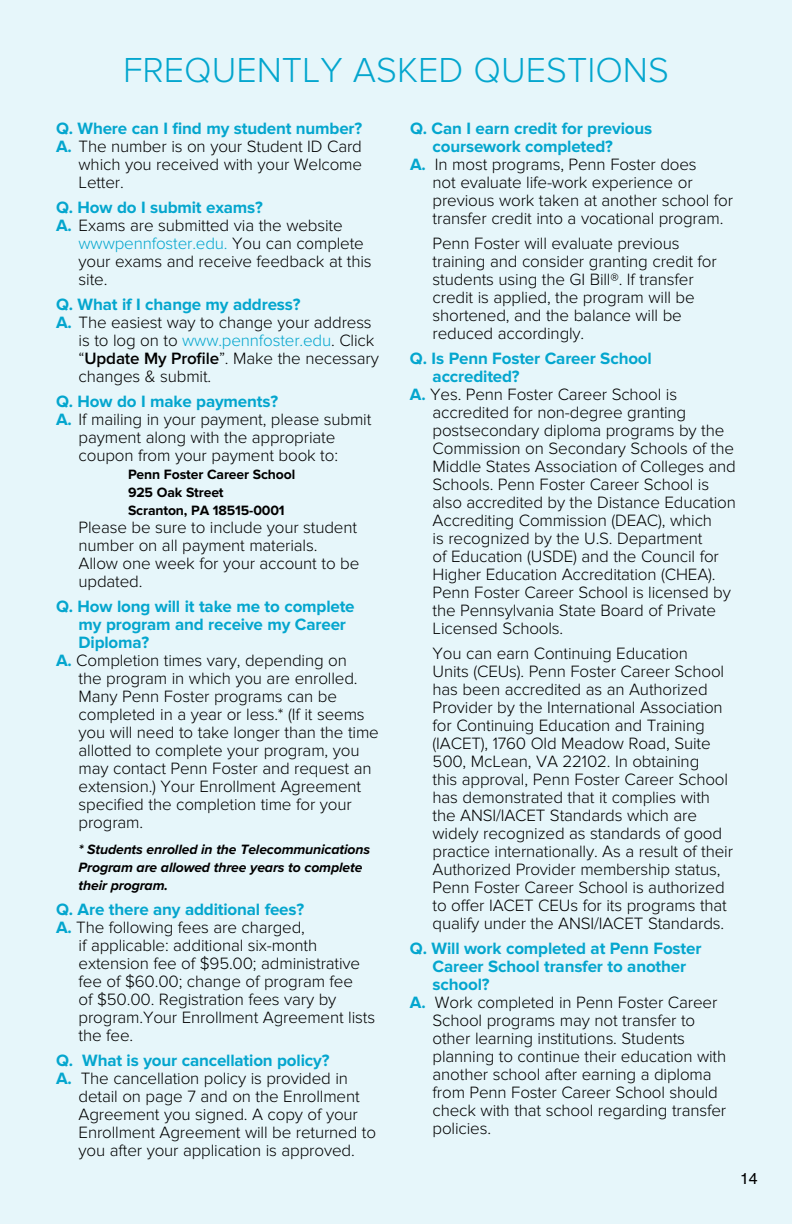
<style>
.page{position:relative;width:792px;height:1224px;background:#e6f6fa}
.page>*{position:absolute;margin:0;border:0;box-sizing:border-box;transform-origin:0 0}
.t1{font:300 36px "Proxima Nova";color:#04a6ce}
.t2{font:300 17px/18px "Proxima Nova";letter-spacing:-.01em;color:#000}
.t3{font:700 17px "Proxima Nova";letter-spacing:-.01em;color:#04a6ce}
.t4{font:300 17px "Proxima Nova";letter-spacing:-.01em;color:#04a6ce}
.t5{font:16px "Helvetica";color:#000}
.t6{font:italic 700 14px/18px "Proxima Nova";letter-spacing:-.01em;color:#000}
.t7{font:700 14px/18px "Proxima Nova";letter-spacing:-.01em;color:#000}
.s1{font-weight:700;color:#04a6ce}
.s2{color:#000}
.s3{font-weight:600}
</style>
<div class="page">
<h1 class="t1" style="left:123px;top:50px;width:547px">FREQUENTLY ASKED QUESTIONS</h1>
<p class="t3" style="left:410px;top:118px;width:244px">Q. Can I earn credit for previous</p>
<p class="t3" style="left:433px;top:136px;width:182px">coursework completed?</p>
<p class="t2" style="left:410px;top:155px;width:288px"><span class="s1">A.</span> In most programs, Penn Foster does</p>
<p class="t2" style="left:433px;top:173px;width:262px">not evaluate life-work experience or</p>
<p class="t2" style="left:433px;top:191px;width:302px">previous work taken at another school for</p>
<p class="t2" style="left:433px;top:209px;width:292px">transfer credit into a vocational program.</p>
<p class="t2" style="left:433px;top:234px;width:286px">Penn Foster will evaluate previous training and consider granting credit for students using the GI Bill®. If transfer credit is applied, the program will be shortened, and the balance will be reduced accordingly.</p>
<p class="t3" style="left:410px;top:348px;width:243px">Q. Is Penn Foster Career School</p>
<p class="t3" style="left:433px;top:366px;width:89px">accredited?</p>
<p class="t2" style="left:410px;top:385px;width:269px"><span class="s1">A.</span> Yes. Penn Foster Career School is</p>
<p class="t2" style="left:433px;top:403px;width:255px">accredited for non-degree granting</p>
<p class="t2" style="left:433px;top:421px;width:293px">postsecondary diploma programs by the</p>
<p class="t2" style="left:433px;top:439px;width:303px">Commission on Secondary Schools of the</p>
<p class="t2" style="left:433px;top:457px;width:305px">Middle States Association of Colleges and</p>
<p class="t2" style="left:433px;top:475px;width:278px">Schools. Penn Foster Career School is</p>
<p class="t2" style="left:433px;top:493px;width:305px">also accredited by the Distance Education</p>
<p class="t2" style="left:433px;top:511px;width:281px">Accrediting Commission (DEAC), which</p>
<p class="t2" style="left:433px;top:530px;width:271px">is recognized by the U.S. Department</p>
<p class="t2" style="left:433px;top:548px;width:288px">of Education (USDE) and the Council for</p>
<p class="t2" style="left:433px;top:566px;width:284px">Higher Education Accreditation (CHEA).</p>
<p class="t2" style="left:433px;top:584px;width:300px">Penn Foster Career School is licensed by</p>
<p class="t2" style="left:433px;top:602px;width:285px">the Pennsylvania State Board of Private</p>
<p class="t2" style="left:433px;top:620px;width:132px">Licensed Schools.</p>
<p class="t2" style="left:433px;top:645px;width:302px">You can earn Continuing Education<br>Units (CEUs). Penn Foster Career School has been accredited as an Authorized Provider by the International Association for Continuing Education and Training (IACET), 1760 Old Meadow Road, Suite 500, McLean, VA 22102. In obtaining<br>this approval, Penn Foster Career School has demonstrated that it complies with the ANSI/IACET Standards which are widely recognized as standards of good practice internationally. As a result of their Authorized Provider membership status, Penn Foster Career School is authorized to offer IACET CEUs for its programs that qualify under the ANSI/IACET Standards.</p>
<p class="t3" style="left:410px;top:939px;width:293px">Q. Will work completed at Penn Foster</p>
<p class="t3" style="left:433px;top:957px;width:255px">Career School transfer to another</p>
<p class="t3" style="left:433px;top:975px;width:59px">school?</p>
<p class="t2" style="left:410px;top:994px;width:309px"><span class="s1">A.</span> Work completed in Penn Foster Career</p>
<p class="t2" style="left:433px;top:1012px;width:264px">School programs may not transfer to</p>
<p class="t2" style="left:433px;top:1030px;width:254px">other learning institutions. Students</p>
<p class="t2" style="left:433px;top:1048px;width:295px">planning to continue their education with</p>
<p class="t2" style="left:433px;top:1066px;width:281px">another school after earning a diploma</p>
<p class="t2" style="left:433px;top:1084px;width:287px">from Penn Foster Career School should</p>
<p class="t2" style="left:433px;top:1102px;width:295px">check with that school regarding transfer</p>
<p class="t2" style="left:433px;top:1120px;width:60px">policies.</p>
<p class="t3" style="left:56px;top:118px;width:308px">Q. Where can I find my student number?</p>
<p class="t2" style="left:56px;top:137px;width:307px"><span class="s1">A.</span> The number is on your Student ID Card</p>
<p class="t2" style="left:79px;top:155px;width:285px">which you received with your Welcome</p>
<p class="t2" style="left:79px;top:173px;width:47px">Letter.</p>
<p class="t3" style="left:56px;top:197px;width:208px">Q. How do I submit exams?</p>
<p class="t2" style="left:56px;top:216px;width:288px"><span class="s1">A.</span> Exams are submitted via the website</p>
<p class="t4" style="left:79px;top:233px;width:287px">wwwpennfoster.edu. <span class="s2">You can complete</span></p>
<p class="t2" style="left:79px;top:252px;width:295px">your exams and receive feedback at this</p>
<p class="t2" style="left:79px;top:270px;width:30px">site.</p>
<p class="t3" style="left:56px;top:294px;width:246px">Q. What if I change my address?</p>
<p class="t2" style="left:56px;top:313px;width:317px"><span class="s1">A.</span> The easiest way to change your address</p>
<p class="t4" style="left:79px;top:331px;width:297px"><span class="s2">is to log on to</span> www.pennfoster.edu<span class="s2">. Click</span></p>
<p class="t2" style="left:79px;top:349px;width:302px">“<span class="s3">Update My Profile</span>”. Make the necessary</p>
<p class="t2" style="left:79px;top:367px;width:134px">changes &amp; submit.</p>
<p class="t3" style="left:56px;top:392px;width:224px">Q. How do I make payments?</p>
<p class="t2" style="left:56px;top:411px;width:317px"><span class="s1">A.</span> If mailing in your payment, please submit</p>
<p class="t2" style="left:79px;top:429px;width:258px">payment along with the appropriate</p>
<p class="t2" style="left:79px;top:447px;width:261px">coupon from your payment book to:</p>
<p class="t7" style="left:128px;top:466px;width:169px">Penn Foster Career School<br>925 Oak Street<br>Scranton, PA 18515-0001</p>
<p class="t2" style="left:79px;top:519px;width:282px">Please be sure to include your student number on all payment materials.<br>Allow one week for your account to be updated.</p>
<p class="t3" style="left:56px;top:597px;width:300px">Q. How long will it take me to complete</p>
<p class="t3" style="left:79px;top:615px;width:269px">my program and receive my Career</p>
<p class="t3" style="left:79px;top:633px;width:72px">Diploma?</p>
<p class="t2" style="left:56px;top:652px;width:292px"><span class="s1">A.</span> Completion times vary, depending on</p>
<p class="t2" style="left:79px;top:670px;width:281px">the program in which you are enrolled.</p>
<p class="t2" style="left:79px;top:688px;width:260px">Many Penn Foster programs can be</p>
<p class="t2" style="left:79px;top:706px;width:288px">completed in a year or less.* (If it seems</p>
<p class="t2" style="left:79px;top:724px;width:302px">you will need to take longer than the time</p>
<p class="t2" style="left:79px;top:742px;width:282px">allotted to complete your program, you</p>
<p class="t2" style="left:79px;top:760px;width:294px">may contact Penn Foster and request an</p>
<p class="t2" style="left:79px;top:778px;width:284px">extension.) Your Enrollment Agreement</p>
<p class="t2" style="left:79px;top:796px;width:275px">specified the completion time for your</p>
<p class="t2" style="left:79px;top:814px;width:66px">program.</p>
<p class="t6" style="left:79px;top:840px;width:293px">* Students enrolled in the Telecommunications<br>Program are allowed three years to complete their program.</p>
<p class="t3" style="left:56px;top:899px;width:250px">Q. Are there any additional fees?</p>
<p class="t2" style="left:56px;top:918px;width:250px"><span class="s1">A.</span> The following fees are charged,</p>
<p class="t2" style="left:79px;top:936px;width:240px">if applicable: additional six-month</p>
<p class="t2" style="left:79px;top:954px;width:283px">extension fee of $95.00; administrative</p>
<p class="t2" style="left:79px;top:972px;width:276px">fee of $60.00; change of program fee</p>
<p class="t2" style="left:79px;top:990px;width:259px">of $50.00. Registration fees vary by</p>
<p class="t2" style="left:79px;top:1008px;width:298px">program.Your Enrollment Agreement lists</p>
<p class="t2" style="left:79px;top:1026px;width:56px">the fee.</p>
<p class="t3" style="left:56px;top:1050px;width:275px">Q. What is your cancellation policy?</p>
<p class="t2" style="left:56px;top:1069px;width:294px"><span class="s1">A.</span> The cancellation policy is provided in</p>
<p class="t2" style="left:79px;top:1087px;width:283px">detail on page 7 and on the Enrollment</p>
<p class="t2" style="left:79px;top:1105px;width:281px">Agreement you signed. A copy of your</p>
<p class="t2" style="left:79px;top:1123px;width:299px">Enrollment Agreement will be returned to</p>
<p class="t2" style="left:79px;top:1141px;width:278px">you after your application is approved.</p>
<p class="t5" style="left:740px;top:1166px;width:19px">14</p>
</div>
